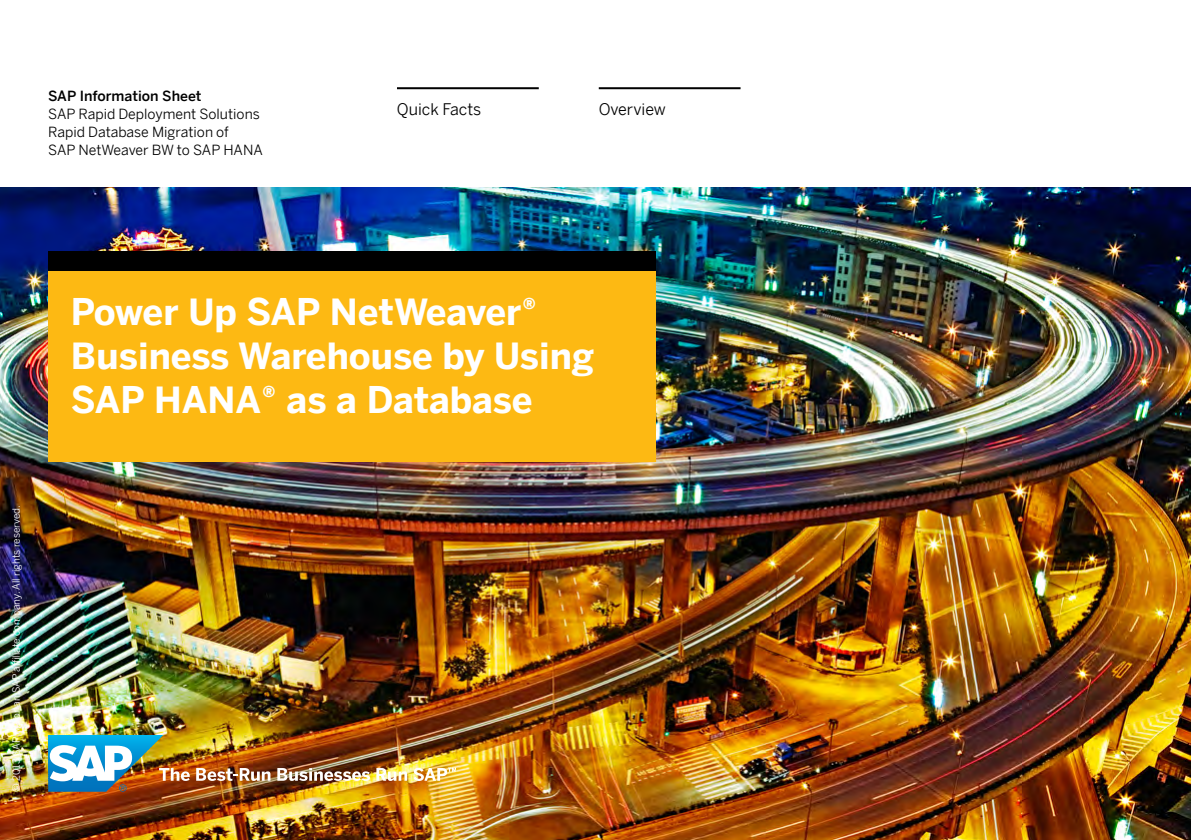
<style>
.page{position:relative;width:1191px;height:840px;background:#fff}
.page>*{position:absolute;margin:0;border:0;box-sizing:border-box;transform-origin:0 0}
.t1{font:700 36px/44px "Benton Sans";color:#fff}
.t2{font:16px "Benton Sans";color:#000}
.t3{font:14px/18px "Benton Sans";color:#000}
.t4{font:500 14px "Benton Sans";color:#000}
.t5{font:10px "Benton Sans";color:#fff}
</style>
<div class="page">
<img style="left:0;top:188px;width:1191px;height:651px">
<hr style="left:599px;top:87px;width:141px;height:2px;background:#000">
<hr style="left:397px;top:87px;width:142px;height:2px;background:#000">
<div style="left:48px;top:271px;width:607px;height:190px;background:#fdb913"></div>
<div style="left:48px;top:251px;width:607px;height:20px;background:#000"></div>
<svg style="left:196px;top:767px;width:74px;height:13px"></svg>
<svg style="left:277px;top:767px;width:93px;height:13px"></svg>
<svg style="left:376px;top:767px;width:31px;height:13px"></svg>
<svg style="left:413px;top:767px;width:42px;height:13px"></svg>
<img style="left:48px;top:734px;width:142px;height:57px">
<p class="t4" style="left:48px;top:86px;width:155px">SAP Information Sheet</p>
<p class="t3" style="left:48px;top:104px;width:216px">SAP Rapid Deployment Solutions<br>Rapid Database Migration of<br>SAP NetWeaver BW to SAP HANA</p>
<p class="t2" style="left:397px;top:97px;width:86px">Quick Facts</p>
<p class="t2" style="left:599px;top:97px;width:69px">Overview</p>
<p class="t5" style="left:9px;top:791px;width:288px;rotate:-90deg">© 2013 SAP AG or an SAP affiliate company. All rights reserved.</p>
<h1 class="t1" style="left:71px;top:288px;width:525px">Power Up SAP NetWeaver®<br>Business Warehouse by Using<br>SAP HANA® as a Database</h1>
</div>
